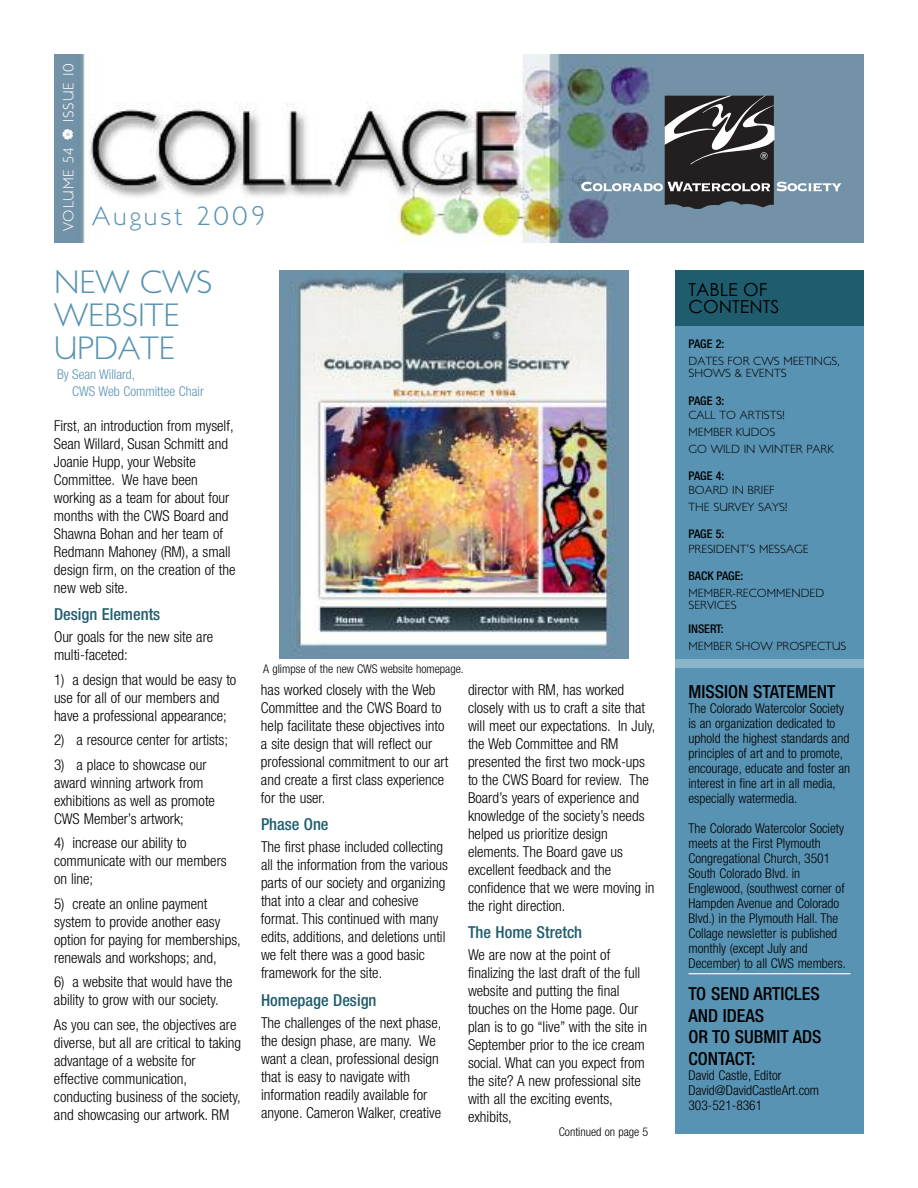
<style>
.page{position:relative;width:918px;height:1188px;background:#fff}
.page>*{position:absolute;margin:0;border:0;box-sizing:border-box;transform-origin:0 0}
.t1{font:33px/33px "London MM";color:#5993b3}
.t2{font:27px "London MM";letter-spacing:.115em;color:#5993b3}
.t3{font:500 condensed 18px/21.6px "Helvetica Neue LT Std";color:#000}
.t4{font:18px/16.5px "Century Gothic";color:#000}
.t5{font:500 condensed 16.5px "Helvetica Neue LT Std";color:#1f5d6e}
.t6{font:300 condensed 15px/18px "Helvetica Neue LT Std";color:#000}
.t7{font:15px "London MM";letter-spacing:.06em;color:#fff}
.t8{font:300 condensed 13.5px/15px "Helvetica Neue LT Std";color:#000}
.t9{font:300 condensed 13.5px/16.2px "Helvetica Neue LT Std";color:#5993b3}
.t10{font:12px/16.8px "London MM";color:#000}
.t11{font:300 condensed 12px "Helvetica Neue LT Std";color:#000}
.t12{font:500 condensed 12px "Helvetica Neue LT Std";color:#000}
.s1{font-family:"Helvetica Neue LT Std";font-weight:300;font-stretch:condensed}
</style>
<div class="page">
<div style="left:675px;top:270px;width:189px;height:864px;background:#5993b3"></div>
<div style="left:675px;top:270px;width:189px;height:56px;background:#1f5d6e"></div>
<img style="left:54px;top:54px;width:810px;height:189px">
<img style="left:279px;top:271px;width:349px;height:387px">
<hr style="left:688px;top:973px;width:162px;height:1px;background:#fff">
<svg style="left:581px;top:90px;width:260px;height:119px;background:#616f7b"></svg>
<div style="left:675px;top:660px;width:189px;height:8px;background:#8ab4ca"></div>
<svg style="left:63px;top:129px;width:10px;height:11px"></svg>
<p class="t7" style="left:60px;top:122px;width:60px;rotate:-90deg">ISSUE 10</p>
<p class="t7" style="left:60px;top:231px;width:85px;rotate:-90deg">VOLUME 54</p>
<h2 class="t2" style="left:92px;top:200px;width:174px">August 2009</h2>
<h1 class="t1" style="left:54px;top:266px;width:160px">NEW CWS<br>WEBSITE<br>UPDATE</h1>
<p class="t9" style="left:72px;top:368px;width:133px;text-indent:-15px">By Sean Willard,<br>CWS Web Committee Chair</p>
<p class="t6" style="left:54px;top:418px;width:183px">First, an introduction from myself,<br>Sean Willard, Susan Schmitt and<br>Joanie Hupp, your Website<br>Committee. We have been working as a team for about four months with the CWS Board and<br>Shawna Bohan and her team of<br>Redmann Mahoney (RM), a small design firm, on the creation of the new web site.</p>
<p class="t5" style="left:54px;top:608px;width:108px">Design Elements</p>
<p class="t6" style="left:54px;top:629px;width:161px">Our goals for the new site are multi-faceted:</p>
<p class="t6" style="left:54px;top:672px;width:184px">1) a design that would be easy to use for all of our members and have a professional appearance;</p>
<p class="t6" style="left:54px;top:732px;width:176px">2) a resource center for artists;</p>
<p class="t6" style="left:54px;top:757px;width:163px">3) a place to showcase our award winning artwork from exhibitions as well as promote<br>CWS Member’s artwork;</p>
<p class="t6" style="left:54px;top:835px;width:174px">4) increase our ability to communicate with our members on line;</p>
<p class="t6" style="left:54px;top:896px;width:188px">5) create an online payment system to provide another easy option for paying for memberships, renewals and workshops; and,</p>
<p class="t6" style="left:54px;top:974px;width:180px">6) a website that would have the ability to grow with our society.</p>
<p class="t6" style="left:54px;top:1017px;width:189px">As you can see, the objectives are diverse, but all are critical to taking advantage of a website for effective communication, conducting business of the society, and showcasing our artwork. RM</p>
<p class="t11" style="left:263px;top:664px;width:202px">A glimpse of the new CWS website homepage.</p>
<p class="t6" style="left:261px;top:682px;width:189px">has worked closely with the Web<br>Committee and the CWS Board to help facilitate these objectives into a site design that will reflect our professional commitment to our art and create a first class experience for the user.</p>
<p class="t5" style="left:261px;top:818px;width:69px">Phase One</p>
<p class="t6" style="left:261px;top:839px;width:188px">The first phase included collecting all the information from the various parts of our society and organizing that into a clear and cohesive format. This continued with many edits, additions, and deletions until we felt there was a good basic framework for the site.</p>
<p class="t5" style="left:261px;top:994px;width:117px">Homepage Design</p>
<p class="t6" style="left:261px;top:1015px;width:182px">The challenges of the next phase, the design phase, are many. We want a clean, professional design that is easy to navigate with information readily available for anyone. Cameron Walker, creative</p>
<p class="t6" style="left:468px;top:682px;width:189px">director with RM, has worked closely with us to craft a site that will meet our expectations. In July, the Web Committee and RM presented the first two mock-ups to the CWS Board for review. The<br>Board’s years of experience and knowledge of the society’s needs helped us prioritize design elements. The Board gave us excellent feedback and the confidence that we were moving in the right direction.</p>
<p class="t5" style="left:468px;top:926px;width:116px">The Home Stretch</p>
<p class="t6" style="left:468px;top:947px;width:181px">We are now at the point of finalizing the last draft of the full website and putting the final touches on the Home page. Our plan is to go “live” with the site in<br>September prior to the ice cream social. What can you expect from the site? A new professional site with all the exciting events, exhibits,</p>
<p class="t11" style="left:559px;top:1128px;width:91px">Continued on page 5</p>
<p class="t4" style="left:688px;top:282px;width:92px">TABLE OF<br>CONTENTS</p>
<p class="t12" style="left:688px;top:339px;width:37px">PAGE 2:</p>
<p class="t10" style="left:688px;top:355px;width:153px;line-height:12px">DATES FOR CWS MEETINGS,<br>SHOWS &amp; EVENTS</p>
<p class="t12" style="left:688px;top:396px;width:37px">PAGE 3:</p>
<p class="t10" style="left:688px;top:407px;width:147px">CALL TO ARTISTS!<br>MEMBER KUDOS<br>GO WILD IN WINTER PARK</p>
<p class="t12" style="left:688px;top:471px;width:37px">PAGE 4:</p>
<p class="t10" style="left:688px;top:482px;width:100px">BOARD IN BRIEF<br>THE SURVEY SAYS!</p>
<p class="t12" style="left:688px;top:530px;width:37px">PAGE 5:</p>
<p class="t10" style="left:688px;top:541px;width:122px">PRESIDENT<span class="s1">’</span>S MESSAGE</p>
<p class="t12" style="left:688px;top:571px;width:56px">BACK PAGE:</p>
<p class="t10" style="left:688px;top:587px;width:137px;line-height:12px">MEMBER-RECOMMENDED<br>SERVICES</p>
<p class="t12" style="left:688px;top:625px;width:37px">INSERT:</p>
<p class="t10" style="left:688px;top:638px;width:159px">MEMBER SHOW PROSPECTUS</p>
<p class="t3" style="left:688px;top:683px;width:149px">MISSION STATEMENT</p>
<p class="t8" style="left:688px;top:702px;width:163px">The Colorado Watercolor Society is an organization dedicated to uphold the highest standards and principles of art and to promote, encourage, educate and foster an interest in fine art in all media, especially watermedia.</p>
<p class="t8" style="left:688px;top:822px;width:159px">The Colorado Watercolor Society meets at the First Plymouth<br>Congregational Church, 3501<br>South Colorado Blvd. in<br>Englewood, (southwest corner of<br>Hampden Avenue and Colorado<br>Blvd.) in the Plymouth Hall. The<br>Collage newsletter is published monthly (except July and<br>December) to all CWS members.</p>
<p class="t3" style="left:688px;top:984px;width:135px">TO SEND ARTICLES<br>AND IDEAS<br>OR TO SUBMIT ADS<br>CONTACT:</p>
<p class="t8" style="left:688px;top:1069px;width:132px">David Castle, Editor<br>David@DavidCastleArt.com<br>303-521-8361</p>
</div>
